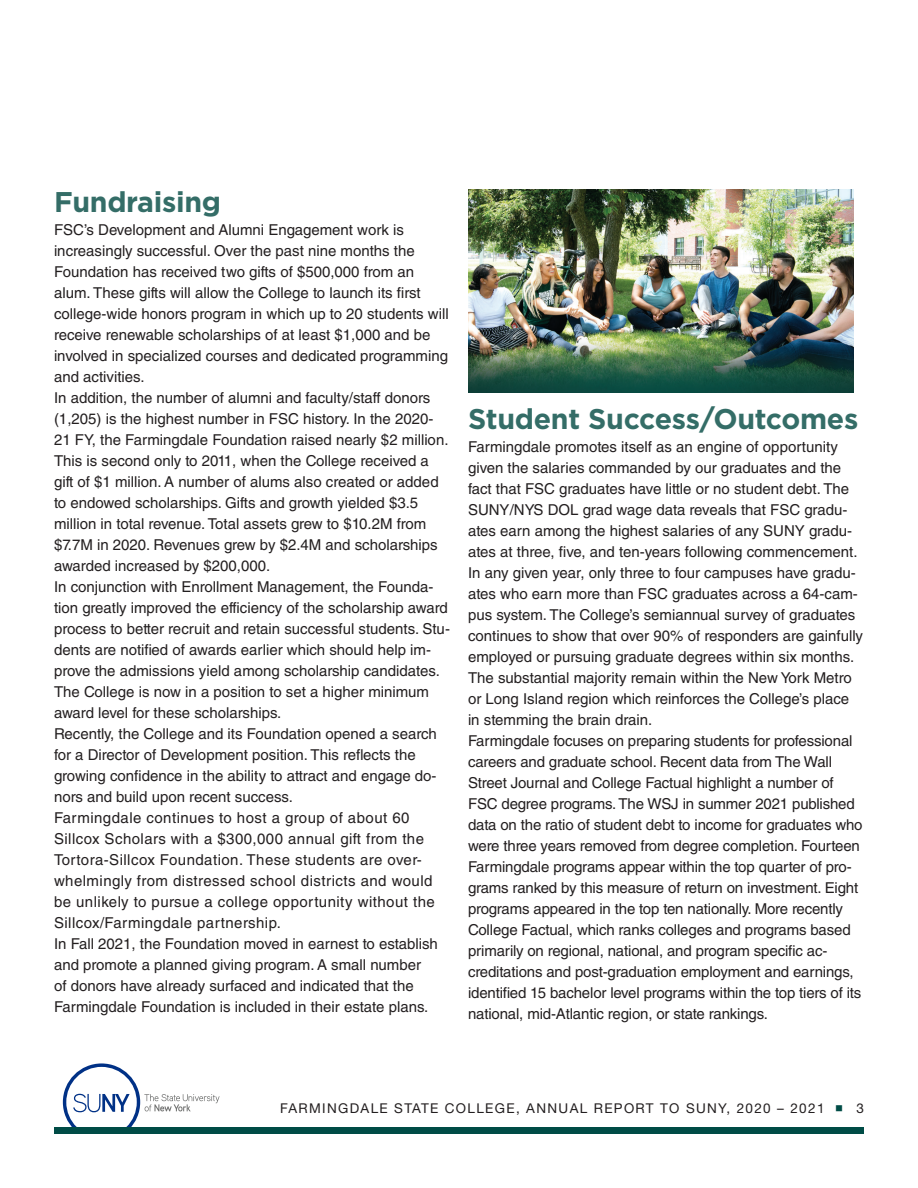
<style>
.page{position:relative;width:918px;height:1188px;background:#fff}
.page>*{position:absolute;margin:0;border:0;box-sizing:border-box;transform-origin:0 0}
.t1{font:700 28.5px "Gotham";letter-spacing:-.01em;color:#346d67}
.copy{font:15px/21px "Helvetica LT Std";color:#231f20}
.copy-2{font:15px/21px "Helvetica LT Std";letter-spacing:.03em;color:#231f20}
.t2{font:13.5px "Helvetica Neue LT Std";letter-spacing:.1em;color:#231f20}
</style>
<div class="page">
<svg style="left:63px;top:1063px;width:157px;height:65px"></svg>
<div style="left:54px;top:1128px;width:810px;height:6px;background:#004c46"></div>
<img style="left:468px;top:189px;width:386px;height:203px">
<p class="t1" style="left:54px;top:183px;width:169px">Fundraising</p>
<p class="copy" style="left:54px;top:220px;width:396px">FSC’s Development and Alumni Engagement work is increasingly successful. Over the past nine months the Foundation has received two gifts of $500,000 from an alum. These gifts will allow the College to launch its first college-wide honors program in which up to 20 students will receive renewable scholarships of at least $1,000 and be involved in specialized courses and dedicated programming and activities.</p>
<p class="copy" style="left:54px;top:388px;width:396px">In addition, the number of alumni and faculty/staff donors (1,205) is the highest number in FSC history. In the 2020- 21 FY, the Farmingdale Foundation raised nearly $2 million.<br>This is second only to 2011, when the College received a gift of $1 million. A number of alums also created or added to endowed scholarships. Gifts and growth yielded $3.5 million in total revenue. Total assets grew to $10.2M from $7.7M in 2020. Revenues grew by $2.4M and scholarships awarded increased by $200,000.</p>
<p class="copy" style="left:54px;top:577px;width:398px">In conjunction with Enrollment Management, the Founda&shy;tion greatly improved the efficiency of the scholarship award process to better recruit and retain successful students. Stu&shy;dents are notified of awards earlier which should help im&shy;prove the admissions yield among scholarship candidates.<br>The College is now in a position to set a higher minimum award level for these scholarships.</p>
<p class="copy" style="left:54px;top:724px;width:384px">Recently, the College and its Foundation opened a search for a Director of Development position. This reflects the growing confidence in the ability to attract and engage do&shy;nors and build upon recent success.</p>
<p class="copy-2" style="left:54px;top:808px;width:382px">Farmingdale continues to host a group of about 60<br>Sillcox Scholars with a $300,000 annual gift from the Tortora-Sillcox Foundation. These students are over&shy;whelmingly from distressed school districts and would be unlikely to pursue a college opportunity without the Sillcox/Farmingdale partnership.</p>
<p class="copy" style="left:54px;top:934px;width:385px">In Fall 2021, the Foundation moved in earnest to establish and promote a planned giving program. A small number<br>of donors have already surfaced and indicated that the Farmingdale Foundation is included in their estate plans.</p>
<p class="t1" style="left:468px;top:400px;width:392px">Student Success/Outcomes</p>
<p class="copy" style="left:468px;top:437px;width:396px">Farmingdale promotes itself as an engine of opportunity given the salaries commanded by our graduates and the fact that FSC graduates have little or no student debt. The SUNY/NYS DOL grad wage data reveals that FSC gradu&shy;ates earn among the highest salaries of any SUNY gradu&shy;ates at three, five, and ten-years following commencement.<br>In any given year, only three to four campuses have gradu&shy;ates who earn more than FSC graduates across a 64-cam&shy;pus system. The College’s semiannual survey of graduates continues to show that over 90% of responders are gainfully employed or pursuing graduate degrees within six months.<br>The substantial majority remain within the New York Metro or Long Island region which reinforces the College’s place in stemming the brain drain.</p>
<p class="copy" style="left:468px;top:731px;width:396px">Farmingdale focuses on preparing students for professional careers and graduate school. Recent data from The Wall Street Journal and College Factual highlight a number of FSC degree programs. The WSJ in summer 2021 published data on the ratio of student debt to income for graduates who were three years removed from degree completion. Fourteen Farmingdale programs appear within the top quarter of pro&shy;grams ranked by this measure of return on investment. Eight programs appeared in the top ten nationally. More recently College Factual, which ranks colleges and programs based primarily on regional, national, and program specific ac&shy;creditations and post-graduation employment and earnings, identified 15 bachelor level programs within the top tiers of its national, mid-Atlantic region, or state rankings.</p>
<p class="t2" style="left:280px;top:1100px;width:546px">FARMINGDALE STATE COLLEGE, ANNUAL REPORT TO SUNY, 2020 – 2021</p>
<p class="t2" style="left:856px;top:1100px;width:9px">3</p>
</div>
